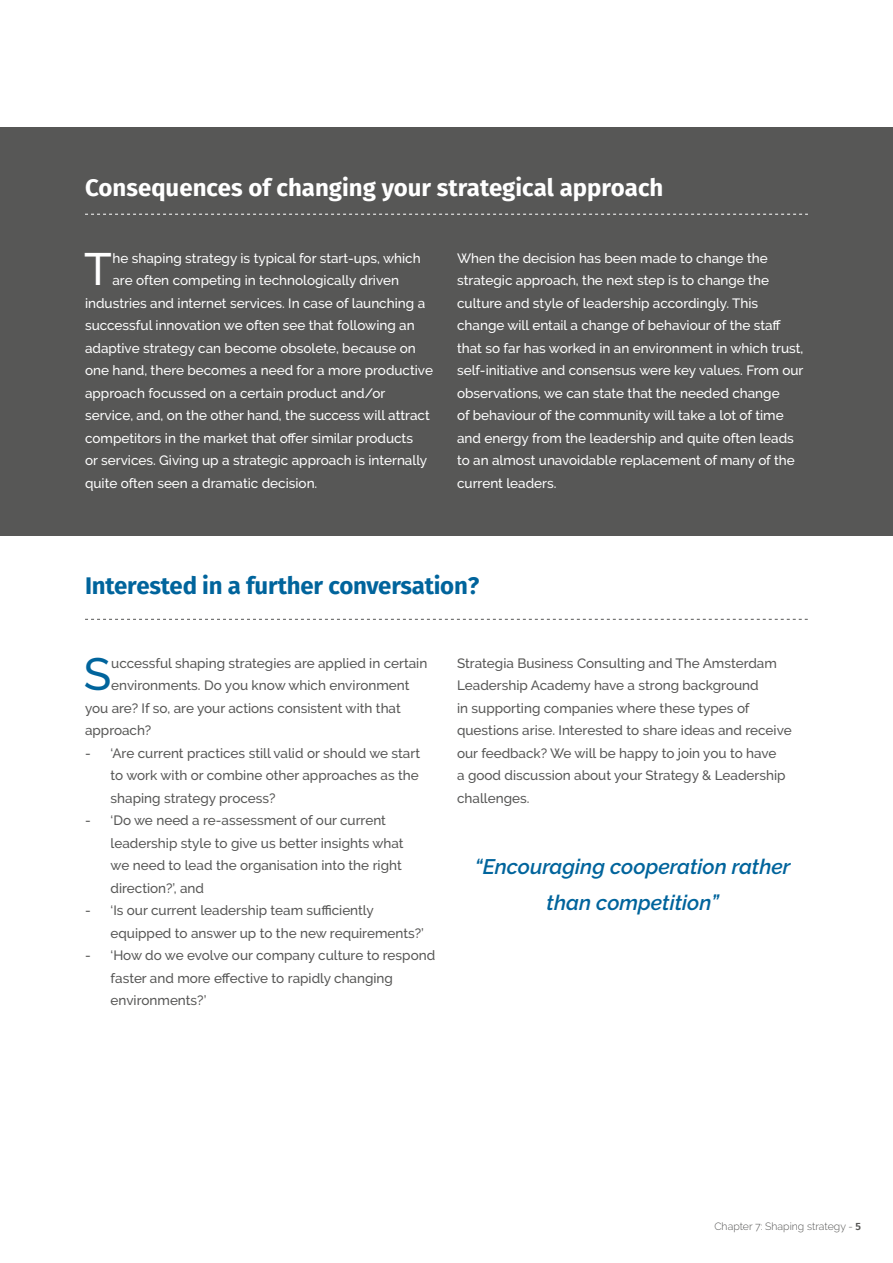
<style>
.page{position:relative;width:893px;height:1263px;background:#fff}
.page>*{position:absolute;margin:0;border:0;box-sizing:border-box;transform-origin:0 0}
.t1{font:500 45.15px "Raleway";color:#fff}
.t2{font:500 45.15px "Raleway";color:#00649c}
.t3{font:700 24px "Fira Sans";color:#fff}
.t4{font:700 24px "Fira Sans";letter-spacing:-.01em;color:#00649c}
.t5{font:italic 600 21px/36px "Raleway";color:#00649c;text-align:center}
.t6{font:500 13.5px/22.5px "Raleway";color:#fff}
.t7{font:500 13.5px/22.5px "Raleway";color:#575756}
.t8{font:300 10.5px "Raleway";color:#575756}
.s1{font-family:"Fira Sans";font-weight:600}
</style>
<div class="page">
<div style="left:0;top:128px;width:893px;height:408px;background:#575756"></div>
<svg style="left:85px;top:214px;width:723px;height:1px"></svg>
<svg style="left:85px;top:619px;width:723px;height:1px"></svg>
<h2 class="t3" style="left:85px;top:167px;width:580px">Consequences of changing your strategical approach</h2>
<h1 class="t1" style="left:84px;top:243px;width:29px">T</h1>
<p class="t6" style="left:112px;top:247px;width:310px">he shaping strategy is typical for start-ups, which</p>
<p class="t6" style="left:112px;top:269px;width:288px">are often competing in technologically driven</p>
<p class="t6" style="left:85px;top:292px;width:342px">industries and internet services. In case of launching a</p>
<p class="t6" style="left:85px;top:314px;width:331px">successful innovation we often see that following an</p>
<p class="t6" style="left:85px;top:337px;width:332px">adaptive strategy can become obsolete, because on</p>
<p class="t6" style="left:85px;top:359px;width:349px">one hand, there becomes a need for a more productive</p>
<p class="t6" style="left:85px;top:382px;width:302px">approach focussed on a certain product and/or</p>
<p class="t6" style="left:85px;top:404px;width:346px">service, and, on the other hand, the success will attract</p>
<p class="t6" style="left:85px;top:427px;width:329px">competitors in the market that offer similar products</p>
<p class="t6" style="left:85px;top:449px;width:344px">or services. Giving up a strategic approach is internally</p>
<p class="t6" style="left:85px;top:472px;width:234px">quite often seen a dramatic decision.</p>
<p class="t6" style="left:457px;top:247px;width:348px">When the decision has been made to change the strategic approach, the next step is to change the culture and style of leadership accordingly. This change will entail a change of behaviour of the staff that so far has worked in an environment in which trust, self-initiative and consensus were key values. From our observations, we can state that the needed change<br>of behaviour of the community will take a lot of time and energy from the leadership and quite often leads to an almost unavoidable replacement of many of the current leaders.</p>
<h2 class="t4" style="left:85px;top:566px;width:396px">Interested in a further conversation?</h2>
<h1 class="t2" style="left:84px;top:648px;width:29px">S</h1>
<p class="t7" style="left:111px;top:652px;width:318px">uccessful shaping strategies are applied in certain</p>
<p class="t7" style="left:111px;top:674px;width:300px">environments. Do you know which environment</p>
<p class="t7" style="left:85px;top:697px;width:317px">you are? If so, are your actions consistent with that</p>
<p class="t7" style="left:85px;top:719px;width:68px">approach?</p>
<p class="t7" style="left:111px;top:742px;width:311px;text-align:justify;text-indent:-26px">- ‘Are current practices still valid or should we start to work with or combine other approaches as the shaping strategy process?</p>
<p class="t7" style="left:111px;top:809px;width:295px;text-indent:-26px">- ‘Do we need a re-assessment of our current leadership style to give us better insights what we need to lead the organisation into the right direction?’, and</p>
<p class="t7" style="left:111px;top:899px;width:315px;text-indent:-26px">- ‘Is our current leadership team sufficiently equipped to answer up to the new requirements?’</p>
<p class="t7" style="left:111px;top:944px;width:326px;text-indent:-26px">- ‘How do we evolve our company culture to respond faster and more effective to rapidly changing environments?’</p>
<p class="t7" style="left:457px;top:652px;width:336px">Strategia Business Consulting and The Amsterdam Leadership Academy have a strong background<br>in supporting companies where these types of questions arise. Interested to share ideas and receive our feedback? We will be happy to join you to have<br>a good discussion about your Strategy &amp; Leadership challenges.</p>
<h3 class="t5" style="left:475px;top:849px;width:317px">“Encouraging cooperation rather than competition”</h3>
<p class="t8" style="left:714px;top:1220px;width:148px">Chapter 7: Shaping strategy - <span class="s1">5</span></p>
</div>
